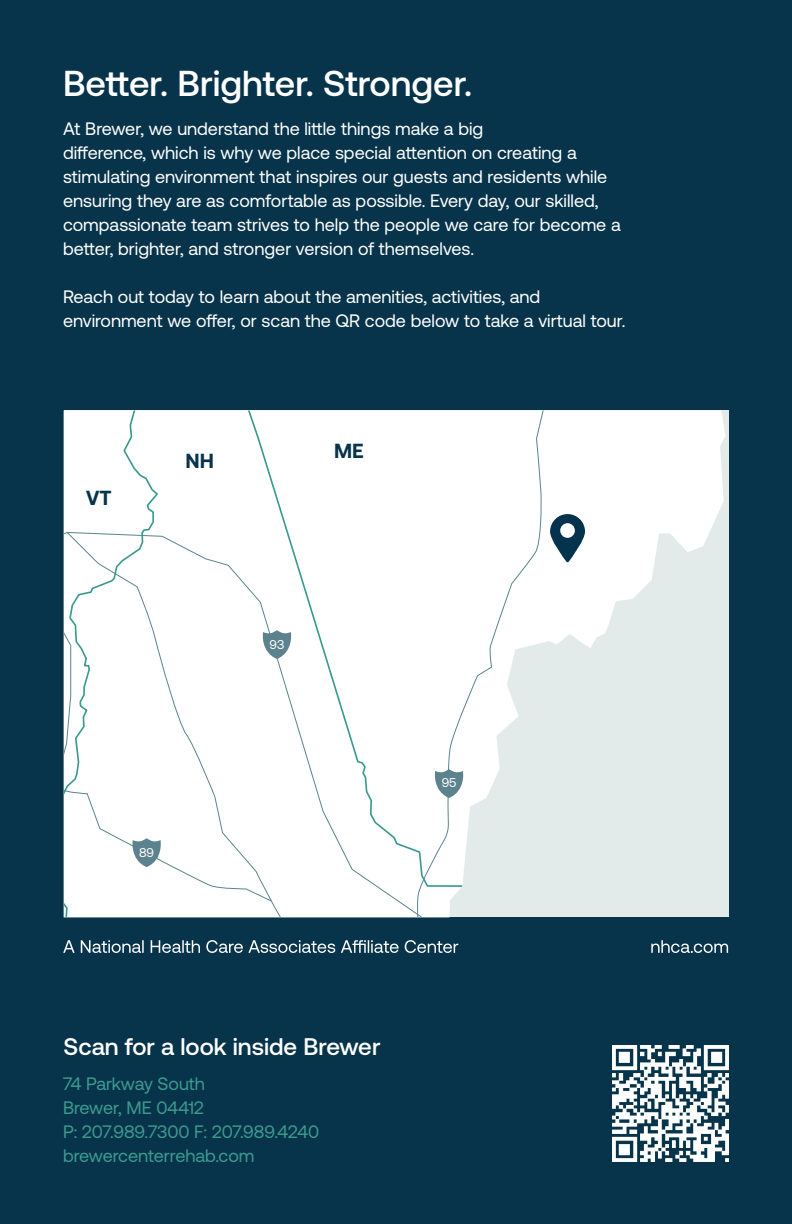
<style>
.page{position:relative;width:792px;height:1224px;background:#07344b}
.page>*{position:absolute;margin:0;border:0;box-sizing:border-box;transform-origin:0 0}
.t1{font:500 36px "Aeonik";color:#fff}
.t2{font:500 24px "Aeonik";color:#fff}
.t3{font:700 20.4px "Aeonik";color:#06344c}
.t4{font:18px/24px "Aeonik";color:#fff}
.t5{font:18px/24px "Aeonik";color:#3c9b8f}
.t6{font:12.8px "Aeonik";color:#fff}
</style>
<div class="page">
<hr style="left:63px;top:1007px;width:666px;height:1px;background:#01344c">
<svg style="left:63px;top:940px;width:395px;height:13px"></svg>
<svg style="left:651px;top:940px;width:77px;height:13px"></svg>
<div style="left:451px;top:888px;width:274px;height:29px;background:#e3ebea"></div>
<div style="left:163px;top:410px;width:288px;height:507px;background:#fff"></div>
<svg style="left:193px;top:410px;width:532px;height:478px"></svg>
<svg style="left:432px;top:769px;width:34px;height:29px"></svg>
<div style="left:64px;top:410px;width:99px;height:507px;background:#fff"></div>
<svg style="left:260px;top:630px;width:34px;height:29px"></svg>
<svg style="left:550px;top:514px;width:35px;height:49px"></svg>
<div style="left:560px;top:523px;width:15px;height:15px;background:#fff;border-radius:50%"></div>
<img style="left:612px;top:1045px;width:117px;height:117px">
<h1 class="t1" style="left:63px;top:64px;width:411px">Better. Brighter. Stronger.</h1>
<p class="t4" style="left:63px;top:117px;width:559px">At Brewer, we understand the little things make a big<br>difference, which is why we place special attention on creating a stimulating environment that inspires our guests and residents while ensuring they are as comfortable as possible. Every day, our skilled, compassionate team strives to help the people we care for become a better, brighter, and stronger version of themselves.</p>
<p class="t4" style="left:63px;top:285px;width:564px">Reach out today to learn about the amenities, activities, and environment we offer, or scan the QR code below to take a virtual tour.</p>
<p class="t3" style="left:86px;top:486px;width:27px">VT</p>
<p class="t3" style="left:186px;top:449px;width:30px">NH</p>
<p class="t3" style="left:334px;top:440px;width:31px">ME</p>
<p class="t6" style="left:270px;top:637px;width:16px">93</p>
<p class="t6" style="left:139px;top:845px;width:17px">89</p>
<p class="t6" style="left:442px;top:776px;width:16px">95</p>
<h2 class="t2" style="left:64px;top:1033px;width:318px">Scan for a look inside Brewer</h2>
<p class="t5" style="left:63px;top:1072px;width:258px">74 Parkway South<br>Brewer, ME 04412<br>P: 207.989.7300 F: 207.989.4240 brewercenterrehab.com</p>
</div>
